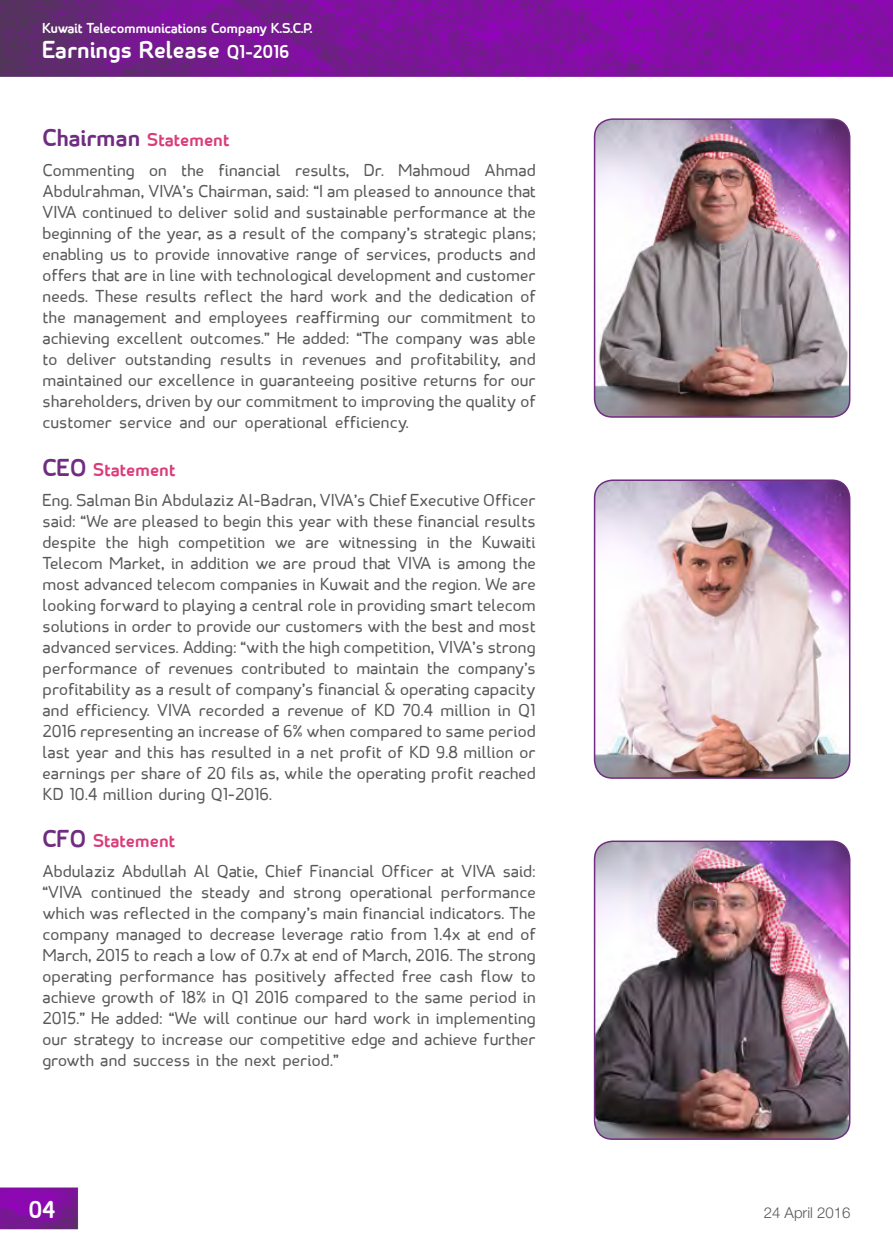
<style>
.page{position:relative;width:893px;height:1234px;background:#fff}
.page>*{position:absolute;margin:0;border:0;box-sizing:border-box;transform-origin:0 0}
.t1{font:700 25.5px "STC";color:#fff}
.Body{font:700 25.5px "STC";color:#702c81}
.Body-2{font:700 19.5px "STC";color:#da3c7a}
.t2{font:700 19.5px "STC";color:#fff}
.Body-3{font:18px/21px "STC";color:#57585a}
.Body-4{font:18px "STC";letter-spacing:-.02em;color:#57585a}
.t3{font:700 15px "STC";letter-spacing:-.01em;color:#fff}
.t4{font:300 15px "Helvetica Neue";color:#57585a}
</style>
<div class="page">
<img style="left:0;top:0;width:893px;height:1230px">
<img style="left:595px;top:480px;width:255px;height:298px">
<div style="left:594px;top:479px;width:256px;height:299px;border:2px solid #702c81;border-radius:18px"></div>
<img style="left:595px;top:119px;width:255px;height:298px">
<div style="left:594px;top:118px;width:256px;height:299px;border:2px solid #702c81;border-radius:18px"></div>
<img style="left:595px;top:841px;width:255px;height:297px">
<div style="left:594px;top:840px;width:256px;height:299px;border:2px solid #702c81;border-radius:18px"></div>
<p class="t3" style="left:43px;top:19px;width:272px">Kuwait Telecommunications C o m p a n y .P.C.S.K</p>
<p class="t2" style="left:227px;top:40px;width:64px">Q1-2016</p>
<p class="t1" style="left:43px;top:34px;width:179px">Earnings Release</p>
<p class="Body" style="left:43px;top:122px;width:100px">Chairman</p>
<p class="Body-2" style="left:147px;top:127px;width:84px">Statement</p>
<p class="Body-3" style="left:484px;top:162px;width:53px">Ahmad</p>
<p class="Body-3" style="left:43px;top:162px;width:94px">Commenting</p>
<p class="Body-3" style="left:43px;top:183px;width:495px">Abdulrahman, VIVA s’ Chairman, said I“: am pleased to announce that</p>
<p class="Body-3" style="left:43px;top:204px;width:495px">VIVA continued to deliver solid and sustainable performance at the</p>
<p class="Body-3" style="left:43px;top:225px;width:495px">beginning of the year, as a result of the company s’ strategic plans;</p>
<p class="Body-3" style="left:43px;top:246px;width:495px">enabling us to provide innovative range of services, products and</p>
<p class="Body-3" style="left:43px;top:267px;width:495px">offers that are in line with technological development and customer</p>
<p class="Body-3" style="left:43px;top:288px;width:495px">needs. These results reflect the hard work and the dedication of</p>
<p class="Body-3" style="left:43px;top:309px;width:495px">the management and employees reaffirming our commitment to</p>
<p class="Body-3" style="left:43px;top:330px;width:495px">achieving excellent outcomes ” . He added “: The company was able</p>
<p class="Body-3" style="left:509px;top:351px;width:28px">and</p>
<p class="Body-3" style="left:398px;top:162px;width:73px">Mahmoud</p>
<p class="Body-3" style="left:364px;top:162px;width:22px">Dr.</p>
<p class="Body-3" style="left:181px;top:162px;width:25px">the</p>
<p class="Body-3" style="left:218px;top:162px;width:64px">financial</p>
<p class="Body-3" style="left:295px;top:162px;width:56px">results,</p>
<p class="Body-3" style="left:149px;top:162px;width:19px">on</p>
<p class="Body-3" style="left:66px;top:351px;width:52px">deliver</p>
<p class="Body-3" style="left:125px;top:351px;width:88px">outstanding</p>
<p class="Body-3" style="left:220px;top:351px;width:53px">results</p>
<p class="Body-3" style="left:376px;top:351px;width:28px">and</p>
<p class="Body-3" style="left:411px;top:351px;width:92px">profitability,</p>
<p class="Body-3" style="left:280px;top:351px;width:15px">in</p>
<p class="Body-3" style="left:43px;top:351px;width:495px">to<br>maintained our excellence in guaranteeing positive returns for our shareholders, driven by our commitment to improving the quality of customer service and our operational efficiency.</p>
<p class="Body-2" style="left:93px;top:457px;width:84px">Statement</p>
<p class="Body-4" style="left:302px;top:349px;width:66px">revenues</p>
<p class="Body" style="left:43px;top:451px;width:46px">CEO</p>
<p class="Body-3" style="left:43px;top:491px;width:495px;text-align:right">Eng. Salman Bin Abdulaziz Al-Badran, VIVA s’ Chief Executive Officer said “: We are pleased to begin this year with these financial results<br>Kuwaiti</p>
<p class="Body-3" style="left:43px;top:533px;width:495px">despite<br>Telecom Market in, addition we are proud that VIVA is among the most advanced telecom companies in Kuwait and the region. We are looking forward to playing a central role in providing smart telecom solutions in order to provide our customers with the best and most advanced services. Adding “: with the high competition, VIVA s’ strong performance of revenues contributed to maintain the company s’ profitability as a result of company s’ financial &amp; operating capacity and efficiency. VIVA recorded a revenue of KD 70.4 million in Q1<br>2016 representing an increase of 6% when compared to same period last year and this has resulted in a net profit of KD 9.8 million or earnings per share of 20 fils as, while the operating profit reached KD 10.4 million during Q1-2016.</p>
<p class="Body-2" style="left:93px;top:828px;width:84px">Statement</p>
<p class="Body-3" style="left:106px;top:533px;width:25px">the</p>
<p class="Body-3" style="left:138px;top:533px;width:32px">high</p>
<p class="Body-3" style="left:449px;top:533px;width:25px">the</p>
<p class="Body-3" style="left:178px;top:533px;width:89px">competition</p>
<p class="Body-3" style="left:338px;top:533px;width:80px">witnessing</p>
<p class="Body-3" style="left:427px;top:533px;width:15px">in</p>
<p class="Body-3" style="left:275px;top:533px;width:22px">we</p>
<p class="Body-3" style="left:305px;top:533px;width:25px">are</p>
<p class="Body" style="left:43px;top:822px;width:46px">CFO</p>
<p class="Body-3" style="left:43px;top:862px;width:495px;text-align:right">Abdulaziz Abdullah Al Qatie, Chief Financial Officer at VIVA said: performance</p>
<p class="Body-3" style="left:43px;top:883px;width:495px">“VIVA<br>which was reflected in the company s’ main financial indicators. The company managed to decrease leverage ratio from 1.4x at end of March, 2015 to reach a low of 0.7x at end of March, 2016. The strong operating performance has positively affected free cash flow to achieve growth of 18% in Q1 2016 compared to the same period in 2015.” He added “: We will continue our hard work in implementing our strategy to increase our competitive edge and achieve further growth and success in the next period “.</p>
<p class="Body-3" style="left:91px;top:883px;width:72px">continued</p>
<p class="Body-3" style="left:170px;top:883px;width:25px">the</p>
<p class="Body-3" style="left:201px;top:883px;width:51px">steady</p>
<p class="Body-3" style="left:259px;top:883px;width:28px">and</p>
<p class="Body-3" style="left:350px;top:883px;width:84px">operational</p>
<p class="Body-3" style="left:293px;top:883px;width:50px">strong</p>
<p class="t1" style="left:29px;top:1193px;width:29px">04</p>
<p class="t4" style="left:764px;top:1202px;width:88px">24 April 2016</p>
</div>
